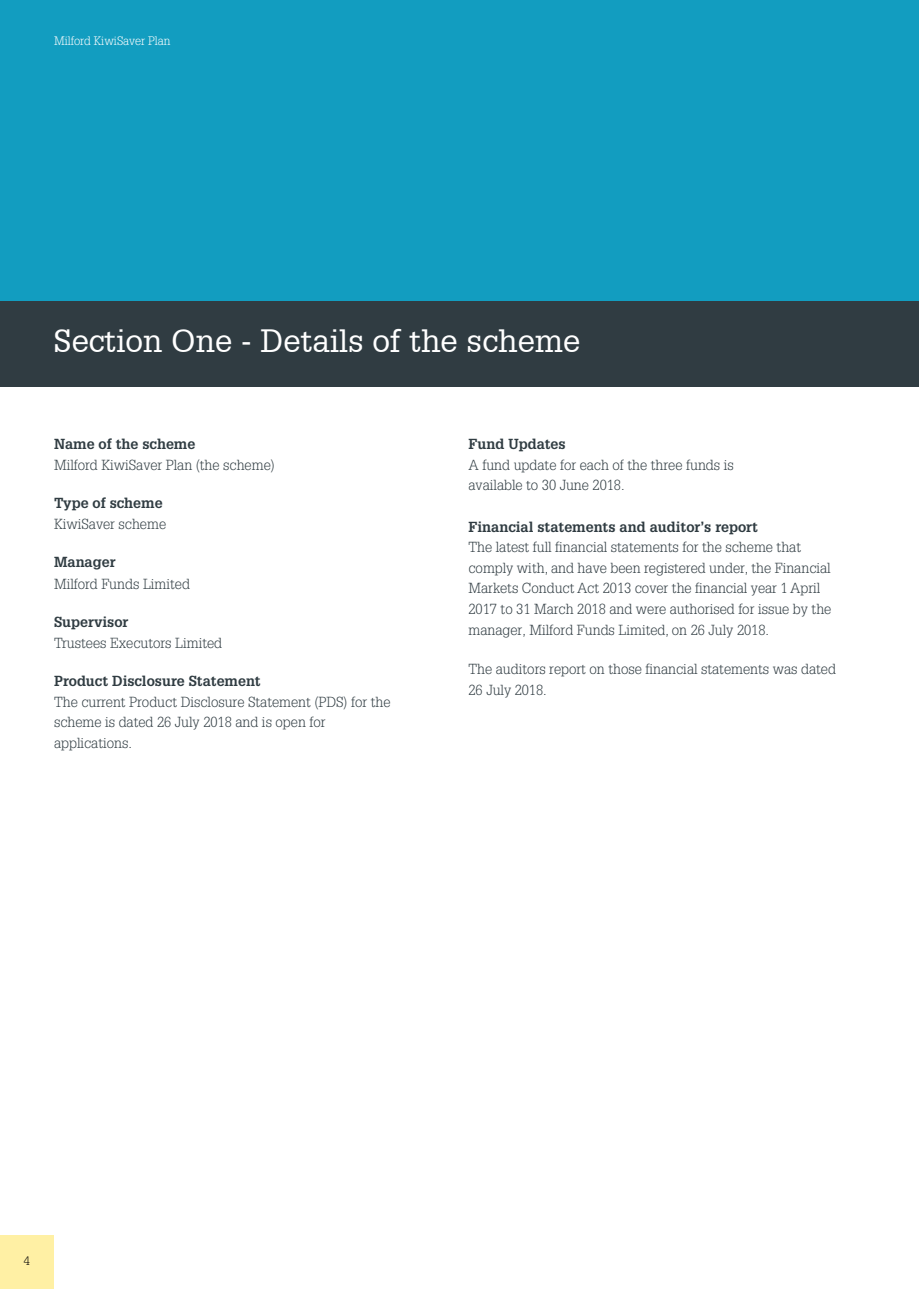
<style>
.page{position:relative;width:919px;height:1289px;background:#fff}
.page>*{position:absolute;margin:0;border:0;box-sizing:border-box;transform-origin:0 0}
.t1{font:31.5px "Glypha 55 Roman";color:#fff}
.t2{font:300 14.25px/20.9px "Glypha LT Std";color:#2f3b41}
.t3{font:300 14.25px/20.1px "Glypha";color:#303c42}
.t4{font:700 14.25px "Glypha";color:#303c42}
.t5{font:300 14.25px/19.8px "Glypha";color:#2f3b41}
.t6{font:700 14.25px "Glypha";color:#2f3b41}
.t7{font:300 12px "Glypha";color:#fff}
.t8{font:300 12px "Glypha";color:#000}
.s1{font-family:"Glypha LT Std";color:#2f3b41}
.s2{color:#2f3b41}
.s3{font-family:"Glypha LT Std"}
</style>
<div class="page">
<div style="left:0;top:0;width:918px;height:301px;background:#129dc0"></div>
<div style="left:0;top:301px;width:918px;height:85px;background:#303c42"></div>
<div style="left:0;top:1234px;width:54px;height:54px;background:#fff0a4"></div>
<p class="t7" style="left:54px;top:34px;width:118px">Milford KiwiSaver Plan</p>
<h1 class="t1" style="left:54px;top:321px;width:528px">Section One - Details of the scheme</h1>
<p class="t4" style="left:54px;top:435px;width:143px">Name of the scheme</p>
<p class="t3" style="left:54px;top:455px;width:222px">Milford KiwiSaver Plan (the scheme)</p>
<p class="t4" style="left:54px;top:494px;width:110px">Type of scheme</p>
<p class="t3" style="left:54px;top:514px;width:114px">KiwiSaver scheme</p>
<p class="t4" style="left:54px;top:553px;width:63px">Manager</p>
<p class="t3" style="left:54px;top:573px;width:137px">Milford Funds Limited</p>
<p class="t4" style="left:54px;top:612px;width:76px">Supervisor</p>
<p class="t3" style="left:54px;top:632px;width:170px">Trustees Executors Limited</p>
<p class="t4" style="left:54px;top:671px;width:208px">Product Disclosure Statement</p>
<p class="t3" style="left:54px;top:691px;width:338px">The current Product Disclosure Statement (PDS) for the scheme is dated <span class="s1">26 July 2018</span> <span class="s2">a</span>nd is open for</p>
<p class="t3" style="left:54px;top:733px;width:79px">applications.</p>
<p class="t4" style="left:468px;top:435px;width:99px">Fund Updates</p>
<p class="t5" style="left:468px;top:455px;width:267px">A fund update for each of the three funds is available to 30 June 201<span class="s3">8</span>.</p>
<p class="t6" style="left:468px;top:518px;width:291px">Financial statements and auditor’s report</p>
<p class="t2" style="left:468px;top:536px;width:364px">The latest full financial statements for the scheme that comply with, and have been registered under, the Financial Markets Conduct Act 2013 cover the financial year 1 April 2017 to 31 March 2018 and were authorised for issue by the manager, Milford Funds Limited, on 26 July 2018.</p>
<p class="t2" style="left:468px;top:659px;width:369px">The auditors report on those financial statements was dated<br>26 July 2018.</p>
<p class="t8" style="left:24px;top:1254px;width:7px">4</p>
</div>
